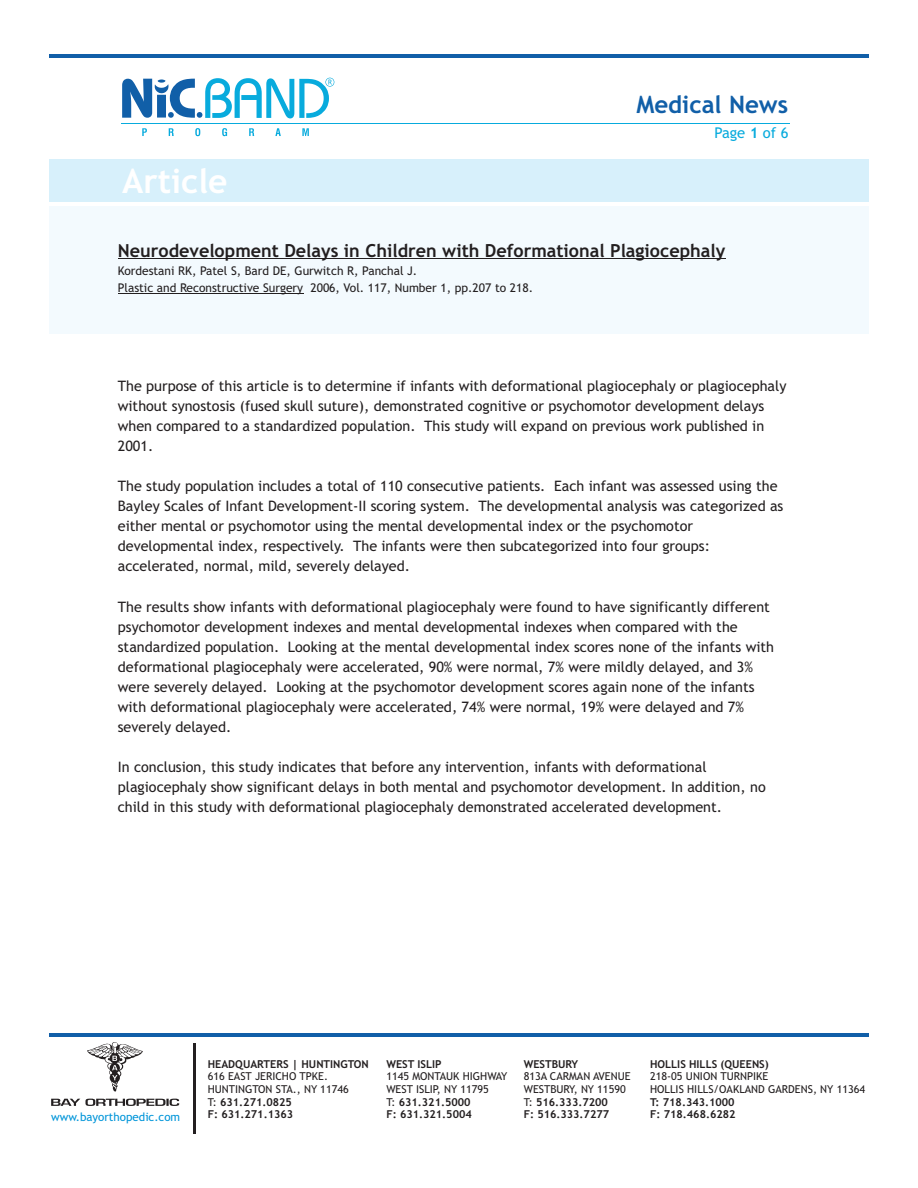
<style>
.page{position:relative;width:918px;height:1188px;background:#fff}
.page>*{position:absolute;margin:0;border:0;box-sizing:border-box;transform-origin:0 0}
.t1{font:700 33.6px "Trebuchet MS";color:#fff}
.t2{font:700 24.15px "Trebuchet MS";color:#115fa8}
.t3{font:700 18px "Trebuchet MS";color:#231f20}
.t4{font:14.85px "Trebuchet MS";color:#08abdd}
.t5{font:14.4px/20.1px "Trebuchet MS";color:#231f20}
.t6{font:12px/16.6px "Trebuchet MS";color:#231f20}
.t7{font:11.55px "Trebuchet MS";color:#0095d9}
.t8{font:10.95px/12.6px "Trebuchet MS";color:#231f20}
.t9{font:700 10.95px/12.6px "Trebuchet MS";color:#231f20}
.s1{font-weight:700}
</style>
<div class="page">
<div style="left:49px;top:206px;width:820px;height:127px;background:#f3fafe"></div>
<hr style="left:49px;top:1034px;width:820px;height:3px;background:#115fa8">
<hr style="left:193px;top:1043px;width:2px;height:90px;background:#231f20">
<hr style="left:49px;top:55px;width:820px;height:3px;background:#115fa8">
<svg style="left:142px;top:128px;width:167px;height:8px"></svg>
<hr style="left:121px;top:123px;width:669px;height:1px;background:#08abdd">
<svg style="left:122px;top:78px;width:212px;height:40px"></svg>
<svg style="left:51px;top:1099px;width:128px;height:7px"></svg>
<svg style="left:87px;top:1042px;width:56px;height:50px"></svg>
<hr style="left:118px;top:258px;width:607px;height:1px;background:#231f20">
<hr style="left:118px;top:293px;width:185px;height:1px;background:#231f20">
<h2 class="t2" style="left:636px;top:95px;width:153px">Medical News</h2>
<h1 class="t1" style="left:122px;top:168px;width:107px">Article</h1>
<p class="t4" style="left:715px;top:127px;width:76px">Page <span class="s1">1</span> of 6</p>
<p class="t3" style="left:118px;top:243px;width:609px">Neurodevelopment Delays in Children with Deformational Plagiocephaly</p>
<p class="t6" style="left:118px;top:263px;width:417px">Kordestani RK, Patel S, Bard DE, Gurwitch R, Panchal J.<br>Plastic and Reconstructive Surgery 2006, Vol. 117, Number 1, pp.207 to 218.</p>
<p class="t5" style="left:118px;top:377px;width:670px">The purpose of this article is to determine if infants with deformational plagiocephaly or plagiocephaly without synostosis (fused skull suture), demonstrated cognitive or psychomotor development delays when compared to a standardized population. This study will expand on previous work published in 2001.</p>
<p class="t5" style="left:118px;top:477px;width:667px">The study population includes a total of 110 consecutive patients. Each infant was assessed using the Bayley Scales of Infant Development-II scoring system. The developmental analysis was categorized as either mental or psychomotor using the mental developmental index or the psychomotor developmental index, respectively. The infants were then subcategorized into four groups: accelerated, normal, mild, severely delayed.</p>
<p class="t5" style="left:118px;top:598px;width:658px">The results show infants with deformational plagiocephaly were found to have significantly different psychomotor development indexes and mental developmental indexes when compared with the standardized population. Looking at the mental developmental index scores none of the infants with deformational plagiocephaly were accelerated, 90% were normal, 7% were mildly delayed, and 3% were severely delayed. Looking at the psychomotor development scores again none of the infants with deformational plagiocephaly were accelerated, 74% were normal, 19% were delayed and 7% severely delayed.</p>
<p class="t5" style="left:118px;top:758px;width:650px">In conclusion, this study indicates that before any intervention, infants with deformational plagiocephaly show significant delays in both mental and psychomotor development. In addition, no child in this study with deformational plagiocephaly demonstrated accelerated development.</p>
<p class="t7" style="left:51px;top:1112px;width:131px">www.bayorthopedic.com</p>
<p class="t9" style="left:208px;top:1059px;width:163px">HEADQUARTERS | HUNTINGTON</p>
<p class="t8" style="left:208px;top:1071px;width:143px">616 EAST JERICHO TPKE.<br>HUNTINGTON STA., NY 11746<br>T: <span class="s1">631.271.0825<br>F: 631.271.1363</span></p>
<p class="t9" style="left:386px;top:1058px;width:57px">WEST ISLIP</p>
<p class="t8" style="left:386px;top:1071px;width:122px">1145 MONTAUK HIGHWAY<br>WEST ISLIP, NY 11795<br>T: <span class="s1">631.321.5000<br>F: 631.321.5004</span></p>
<p class="t9" style="left:524px;top:1058px;width:56px">WESTBURY</p>
<p class="t8" style="left:524px;top:1071px;width:108px">813A CARMAN AVENUE<br>WESTBURY, NY 11590<br>T: <span class="s1">516.333.7200<br>F: 516.333.7277</span></p>
<p class="t9" style="left:650px;top:1058px;width:120px">HOLLIS HILLS (QUEENS)</p>
<p class="t8" style="left:650px;top:1071px;width:217px">218-05 UNION TURNPIKE<br>HOLLIS HILLS/OAKLAND GARDENS, NY 11364</p>
<p class="t9" style="left:650px;top:1096px;width:87px">T: 718.343.1000<br>F: 718.468.6282</p>
</div>
